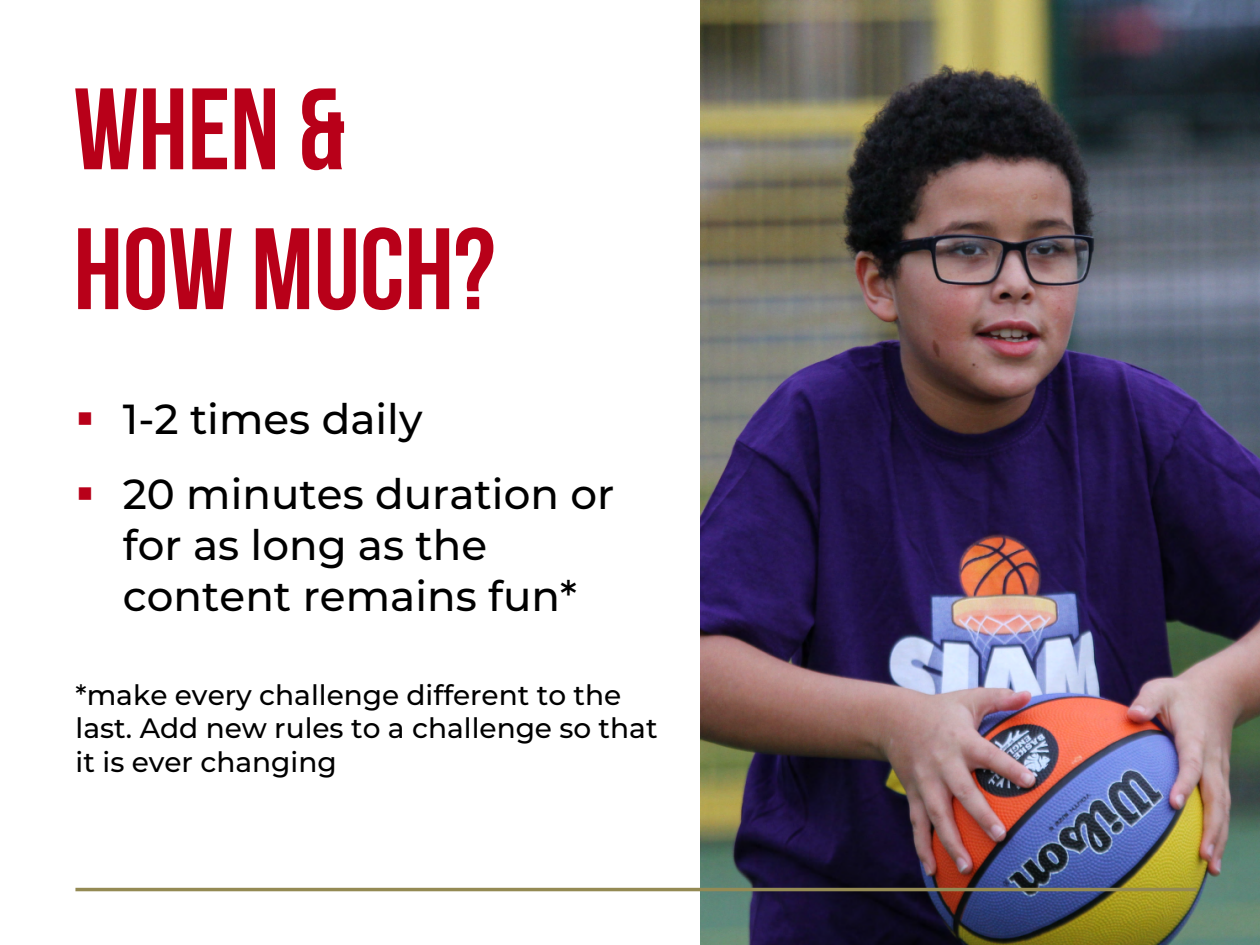
<style>
.page{position:relative;width:1260px;height:945px;background:#fff}
.page>*{position:absolute;margin:0;border:0;box-sizing:border-box;transform-origin:0 0}
.t1{font:700 115.5px/139.8px "Bebas Neue";color:#b80019}
.t2{font:500 42px/50.8px "Montserrat";color:#000}
.t3{font:500 28px/33.2px "Montserrat";color:#000}
.s1{color:#b80019}
</style>
<div class="page">
<img style="left:701px;top:0;width:559px;height:945px">
<hr style="left:75px;top:888px;width:1122px;height:3px;background:#948a54">
<h1 class="t1" style="left:74px;top:58px;width:423px">WHEN &amp;<br>HOW MUCH?</h1>
<h2 class="t2" style="left:76px;top:392px;width:348px"><span class="s1">▪</span> 1-2 times daily</h2>
<h2 class="t2" style="left:123px;top:467px;width:493px;text-indent:-47px"><span class="s1">▪</span> 20 minutes duration or for as long as the content remains fun*</h2>
<p class="t3" style="left:76px;top:677px;width:583px">*make every challenge different to the last. Add new rules to a challenge so that it is ever changing</p>
</div>
